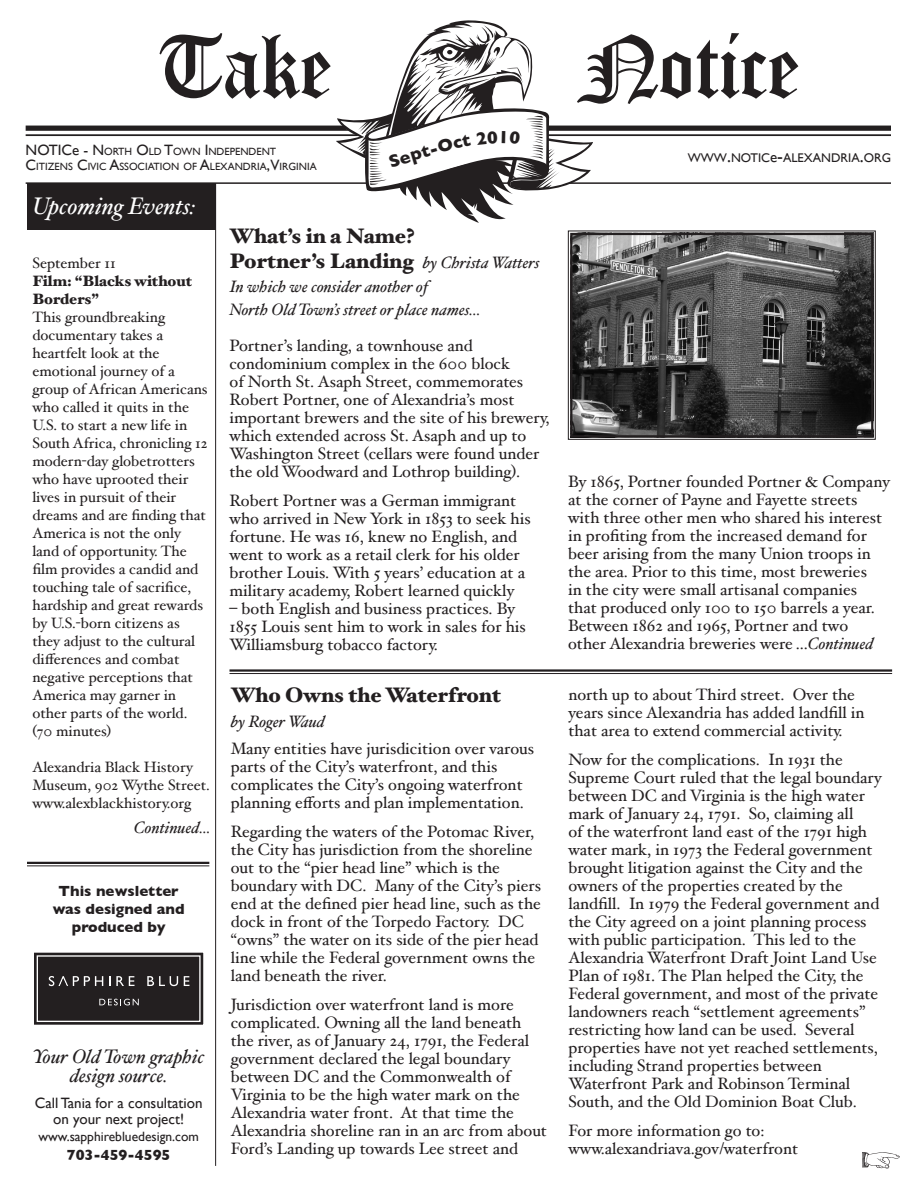
<style>
.page{position:relative;width:918px;height:1188px;background:#fff}
.page>*{position:absolute;margin:0;border:0;box-sizing:border-box;transform-origin:0 0}
.t1{font:93px "Old English Beta Plain";color:#231f20}
.t2{font:italic 24px "Hoefler Text";color:#fff}
.t3{font:900 21px "Hoefler Text";color:#231f20}
.t4{font:italic 19.5px "Hoefler Text";color:#231f20}
.main_text{font:16.5px/18px "Hoefler Text";color:#231f20}
.t5{font:italic 16.5px/22.5px "Hoefler Text";color:#231f20}
.t6{font:15px/18px "Hoefler Text";color:#231f20}
.t7{font:700 15px "Gill Sans";color:#231f20}
.t8{font:15px/16.5px "Gill Sans";color:#231f20;text-align:center}
.t9{font:900 15px/18px "Hoefler Text";color:#231f20}
.t10{font:13.5px "Gill Sans";color:#231f20}
.t11{font:12.6px "Gill Sans";color:#231f20}
.t12{font:10.5px/15px "Gill Sans";color:#231f20}
.s1{font-size:15px}
.s2{font-weight:400;font-style:italic;font-size:16.5px}
.s3{font-size:18px}
.s4{font-style:italic}
</style>
<div class="page">
<hr style="left:26px;top:182px;width:865px;height:2px;background:#231f20">
<div style="left:26px;top:126px;width:865px;height:5px;background:#231f20"></div>
<hr style="left:26px;top:134px;width:865px;height:2px;background:#231f20">
<hr style="left:215px;top:184px;width:1px;height:982px;background:#231f20">
<div style="left:27px;top:183px;width:189px;height:47px;background:#231f20"></div>
<svg style="left:34px;top:952px;width:170px;height:73px;background:#2f2b2c"></svg>
<div style="left:37px;top:955px;width:164px;height:67px;border:1px solid #fff"></div>
<hr style="left:230px;top:669px;width:662px;height:3px;background:#231f20">
<hr style="left:230px;top:673px;width:662px;height:1px;background:#231f20">
<hr style="left:27px;top:862px;width:182px;height:2px;background:#231f20">
<hr style="left:27px;top:865px;width:182px;height:1px;background:#231f20">
<svg style="left:568px;top:230px;width:308px;height:210px;background:#525252"></svg>
<div style="left:570px;top:233px;width:303px;height:204px;border:2px solid #231f20"></div>
<svg style="left:336px;top:20px;width:257px;height:203px"></svg>
<p class="t1" style="left:160px;top:11px;width:172px">Take</p>
<p class="t1" style="left:583px;top:11px;width:216px">Notice</p>
<p class="t12" style="left:26px;top:144px;width:244px"><span class="s1">NOTIC</span><span class="s1">e -</span> <span class="s1">N</span>ORTH <span class="s1">O</span>LD <span class="s1">T</span>OWN <span class="s1">I</span>NDEPENDENT<br><span class="s1">C</span>ITIZENS <span class="s1">C</span>IVIC <span class="s1">A</span>SSOCIATION</p>
<p class="t12" style="left:184px;top:159px;width:119px">OF <span class="s1">A</span>LEXAN DRIA<span class="s1">,V</span>IRGINIA</p>
<p class="t2" style="left:32px;top:192px;width:165px">Upcoming Events:</p>
<p class="t6" style="left:32px;top:254px;width:85px">September 11</p>
<p class="t9" style="left:32px;top:272px;width:161px">Film: “Blacks without<br>Borders”</p>
<p class="t6" style="left:32px;top:308px;width:177px">This groundbreaking documentary takes a heartfelt look at the emotional journey of a group of African Americans who called it quits in the<br>U.S. to start a new life in<br>South Africa, chronicling 12 modern-day globetrotters who have uprooted their lives in pursuit of their dreams and are finding that<br>America is not the only land of opportunity. The film provides a candid and touching tale of sacrifice, hardship and great rewards by U.S.-born citizens as they adjust to the cultural differences and combat negative perceptions that<br>America may garner in other parts of the world. (70 minutes)</p>
<p class="t6" style="left:32px;top:758px;width:179px">Alexandria Black History<br>Museum, 902 Wythe Street. www.alexblackhistory.org</p>
<p class="t5" style="left:134px;top:816px;width:78px">Continued...</p>
<p class="t7" style="left:59px;top:883px;width:122px">This newsletter</p>
<p class="t7" style="left:53px;top:901px;width:134px">was designed and</p>
<p class="t7" style="left:72px;top:919px;width:95px">produced by</p>
<p class="t4" style="left:33px;top:1044px;width:173px">Your Old Town graphic</p>
<p class="t4" style="left:70px;top:1064px;width:99px">design source.</p>
<p class="t8" style="left:35px;top:1094px;width:169px">Call Tania for a consultation on your next project!</p>
<p class="t10" style="left:38px;top:1128px;width:162px">www.sapphirebluedesign.com</p>
<p class="t7" style="left:67px;top:1147px;width:105px">703-459-4595</p>
<p class="t3" style="left:230px;top:224px;width:187px">What’s in a Name?</p>
<p class="t3" style="left:230px;top:249px;width:312px">Portner’s Landing <span class="s2">by Christa Watters</span></p>
<p class="t5" style="left:230px;top:275px;width:253px">In which we consider another of<br>North Old Town’s street or place names…</p>
<p class="main_text" style="left:230px;top:336px;width:321px">Portner’s landing, a townhouse and condominium complex in the 600 block<br>of North St. Asaph Street, commemorates Robert Portner, one of Alexandria’s most important brewers and the site of his brewery, which extended across St. Asaph and up to Washington Street (cellars were found under the old Woodward and Lothrop building).</p>
<p class="main_text" style="left:230px;top:491px;width:303px">Robert Portner was a German immigrant who arrived in New York in 1853 to seek his fortune. He was 16, knew no English, and went to work as a retail clerk for his older brother Louis. With 5 years’ education at a military academy, Robert learned quickly</p>
<p class="main_text" style="left:230px;top:599px;width:298px">– both English and business practices. By<br>1855 Louis sent him to work in sales for his<br>Williamsburg tobacco factory.</p>
<p class="t3" style="left:231px;top:682px;width:272px">Who Owns the Waterfront</p>
<p class="t5" style="left:231px;top:710px;width:96px">by Roger Waud</p>
<p class="main_text" style="left:231px;top:739px;width:305px">Many entities have jurisdicition over varous parts of the City’s waterfront, and this complicates the City’s ongoing waterfront planning efforts and plan implementation.</p>
<p class="main_text" style="left:231px;top:822px;width:312px">Regarding the waters of the Potomac River, the City has jurisdiction from the shoreline out to the “pier head line” which is the boundary with DC. Many of the City’s piers end at the defined pier head line, such as the dock in front of the Torpedo Factory. DC “owns” the water on its side of the pier head line while the Federal government owns the land beneath the river.</p>
<p class="main_text" style="left:231px;top:995px;width:318px">Jurisdiction over waterfront land is more complicated. Owning all the land beneath the river, as of January 24, 1791, the Federal government declared the legal boundary between DC and the Commonwealth of Virginia to be the high water mark on the Alexandria water front. At that time the Alexandria shoreline ran in an arc from about Ford’s Landing up towards Lee street and</p>
<p class="t11" style="left:688px;top:151px;width:52px">WWW<span class="s3">.</span>NOTIC</p>
<p class="t11" style="left:770px;top:151px;width:122px"><span class="s1">e</span><span class="s3">-</span>ALEXAN DRIA<span class="s3">.</span>ORG</p>
<p class="main_text" style="left:568px;top:472px;width:323px">By 1865, Portner founded Portner &amp; Company at the corner of Payne and Fayette streets with three other men who shared his interest in profiting from the increased demand for beer arising from the many Union troops in the area. Prior to this time, most breweries<br>in the city were small artisanal companies<br>that produced only 100 to 150 barrels a year.<br>Between 1862 and 1965, Portner and two other Alexandria breweries were ...<span class="s4">Continued</span></p>
<p class="main_text" style="left:568px;top:685px;width:298px">north up to about Third street. Over the years since Alexandria has added landfill in that area to extend commercial activity.</p>
<p class="main_text" style="left:568px;top:750px;width:315px">Now for the complications. In 1931 the Supreme Court ruled that the legal boundary between DC and Virginia is the high water mark of January 24, 1791. So, claiming all<br>of the waterfront land east of the 1791 high water mark, in 1973 the Federal government brought litigation against the City and the owners of the properties created by the landfill. In 1979 the Federal government and the City agreed on a joint planning process with public participation. This led to the Alexandria Waterfront Draft Joint Land Use Plan of 1981. The Plan helped the City, the Federal government, and most of the private landowners reach “settlement agreements” restricting how land can be used. Several properties have not yet reached settlements, including Strand properties between Waterfront Park and Robinson Terminal South, and the Old Dominion Boat Club.</p>
<p class="main_text" style="left:568px;top:1121px;width:231px">For more information go to: www.alexandriava.gov/waterfront</p>
</div>
